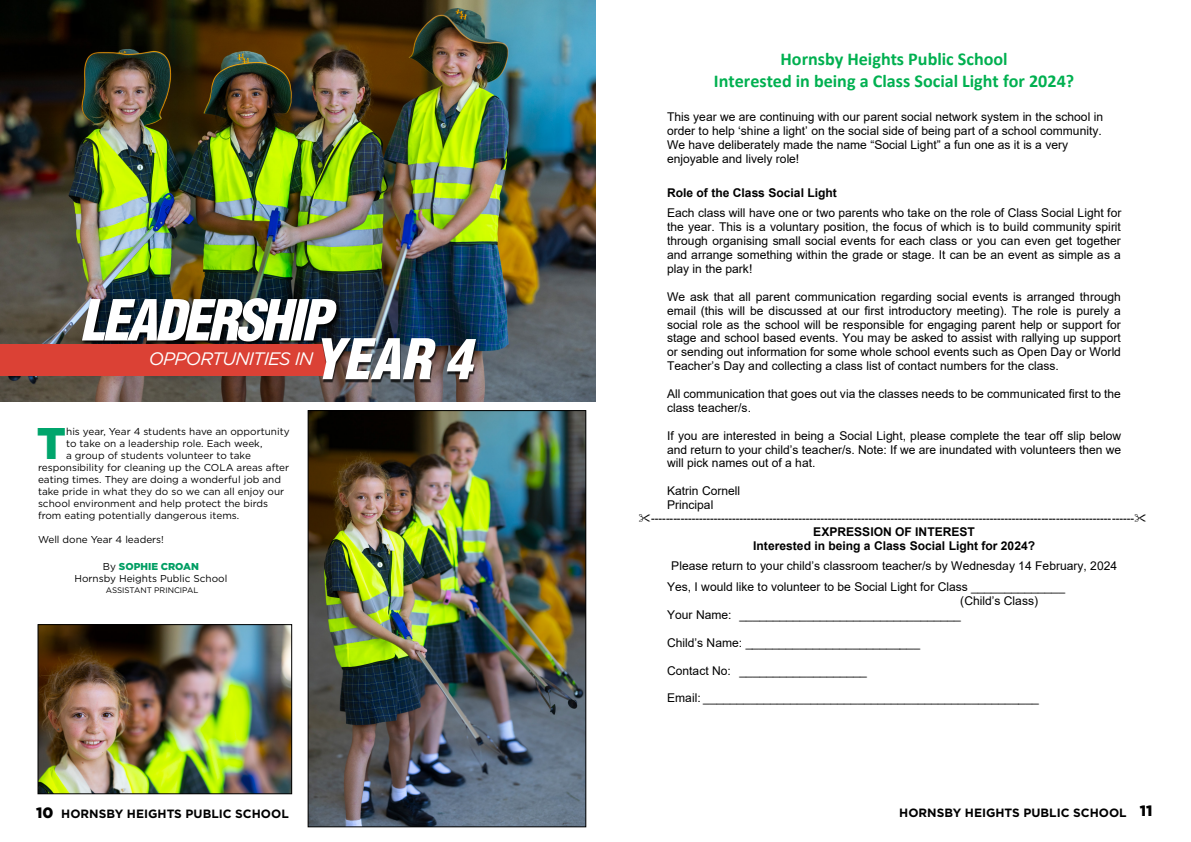
<style>
.page{position:relative;width:1191px;height:842px;background:#fff}
.page>*{position:absolute;margin:0;border:0;box-sizing:border-box;transform-origin:0 0}
.t1{font:italic 900 condensed 55.2px "Helvetica LT Std";letter-spacing:-.05em;color:#fff}
.t2{font:italic 900 condensed 54.7px "Helvetica LT Std";color:#fff}
.t3{font:900 44.3px "Gotham";color:#00a56c}
.t4{font:700 18.1px/22.1px "Calibri";color:#00b050;text-align:center}
.t5{font:italic 18px "Gotham";letter-spacing:-.04em;color:#fff}
.t6{font:12.1px/13.9px "Arial";color:#000}
.t7{font:700 12.1px/13.9px "Arial";color:#000;text-align:center}
.t8{font:700 12px "Gotham";color:#000}
.t9{font:11.1px "Arial";color:#000}
.t10{font:10px/12px "Gotham";color:#000;text-align:center}
.t11{font:8px "Gotham";color:#000}
.s1{font-weight:900;color:#009e63}
.s2{font-weight:900;font-size:15px}
</style>
<div class="page">
<img style="left:0;top:0;width:595px;height:401px">
<img style="left:310px;top:412px;width:274px;height:413px">
<div style="left:308px;top:410px;width:278px;height:417px;border:1px solid #000"></div>
<img style="left:40px;top:626px;width:250px;height:166px">
<div style="left:38px;top:624px;width:254px;height:170px;border:1px solid #000"></div>
<svg style="left:81px;top:297px;width:261px;height:47px;background:#0b1013"></svg>
<div style="left:0;top:344px;width:332px;height:32px;background:#db4135"></div>
<div style="left:321px;top:340px;width:156px;height:43px;background:#000;opacity:.75"></div>
<h1 class="t1" style="left:80px;top:285px;width:253px">LEADERSHIP</h1>
<h3 class="t5" style="left:149px;top:347px;width:166px">OPPORTUNITIES IN</h3>
<h2 class="t2" style="left:312px;top:324px;width:161px">YEAR 4</h2>
<h3 class="t3" style="left:37px;top:413px;width:31px">T</h3>
<p class="t10" style="left:66px;top:426px;width:225px">his year, Year 4 students have an opportunity</p>
<p class="t10" style="left:66px;top:438px;width:198px">to take on a leadership role. Each week,</p>
<p class="t10" style="left:66px;top:450px;width:186px">a group of students volunteer to take</p>
<p class="t10" style="left:38px;top:462px;width:253px">responsibility for cleaning up the COLA areas after</p>
<p class="t10" style="left:38px;top:474px;width:244px">eating times. They are doing a wonderful job and</p>
<p class="t10" style="left:38px;top:486px;width:248px">take pride in what they do so we can all enjoy our</p>
<p class="t10" style="left:38px;top:498px;width:232px">school environment and help protect the birds</p>
<p class="t10" style="left:38px;top:510px;width:203px">from eating potentially dangerous items.</p>
<p class="t10" style="left:38px;top:534px;width:127px">Well done Year 4 leaders!</p>
<p class="t10" style="left:74px;top:561px;width:154px">By <span class="s1">SOPHIE CROAN<br></span>Hornsby Heights Public School</p>
<p class="t11" style="left:106px;top:585px;width:94px">ASSISTANT PRINCIPAL</p>
<h3 class="t4" style="left:714px;top:47px;width:362px">Hornsby Heights Public School<br>Interested in being a Class Social Light for 2024?</h3>
<p class="t6" style="left:667px;top:110px;width:437px">This year we are continuing with our parent social network system in the school in order to help ‘shine a light’ on the social side of being part of a school community.<br>We have deliberately made the name “Social Light” a fun one as it is a very enjoyable and lively role!</p>
<p class="t7" style="left:667px;top:185px;width:171px">Role of the Class Social Light</p>
<p class="t6" style="left:667px;top:206px;width:456px;text-align:justify">Each class will have one or two parents who take on the role of Class Social Light for the year. This is a voluntary position, the focus of which is to build community spirit through organising small social events for each class or you can even get together and arrange something within the grade or stage. It can be an event as simple as a play in the park!</p>
<p class="t6" style="left:667px;top:289px;width:455px;text-align:justify">We ask that all parent communication regarding social events is arranged through email (this will be discussed at our first introductory meeting). The role is purely a social role as the school will be responsible for engaging parent help or support for stage and school based events. You may be asked to assist with rallying up support or sending out information for some whole school events such as Open Day or World Teacher’s Day and collecting a class list of contact numbers for the class.</p>
<p class="t6" style="left:667px;top:387px;width:455px">All communication that goes out via the classes needs to be communicated first to the class teacher/s.</p>
<p class="t6" style="left:667px;top:428px;width:455px;text-align:justify">If you are interested in being a Social Light, please complete the tear off slip below and return to your child’s teacher/s. Note: If we are inundated with volunteers then we will pick names out of a hat.</p>
<p class="t6" style="left:667px;top:484px;width:75px">Katrin Cornell<br>Principal</p>
<p class="t9" style="left:651px;top:510px;width:484px">-----------------------------------------------------------------------------------------------------------------------------------</p>
<p class="t7" style="left:753px;top:525px;width:283px">EXPRESSION OF INTEREST<br>Interested in being a Class Social Light for 2024?</p>
<p class="t6" style="left:667px;top:555px;width:451px;line-height:20.9px;text-indent:4px">Please return to your child’s classroom teacher/s by Wednesday 14 February, 2024<br>Yes, I would like to volunteer to be Social Light for Class ______________</p>
<p class="t6" style="left:667px;top:594px;width:372px;text-indent:293px">(Child’s Class)<br>Your Name: _________________________________</p>
<p class="t6" style="left:667px;top:635px;width:254px">Child’s Name: __________________________</p>
<p class="t6" style="left:667px;top:663px;width:201px">Contact No: ___________________</p>
<p class="t6" style="left:667px;top:691px;width:373px">Email: __________________________________________________</p>
<p class="t8" style="left:36px;top:805px;width:254px"><span class="s2">10</span> HORNSBY HEIGHTS PUBLIC SCHOOL</p>
<p class="t8" style="left:899px;top:804px;width:255px">HORNSBY HEIGHTS PUBLIC SCHOOL <span class="s2">11</span></p>
</div>
